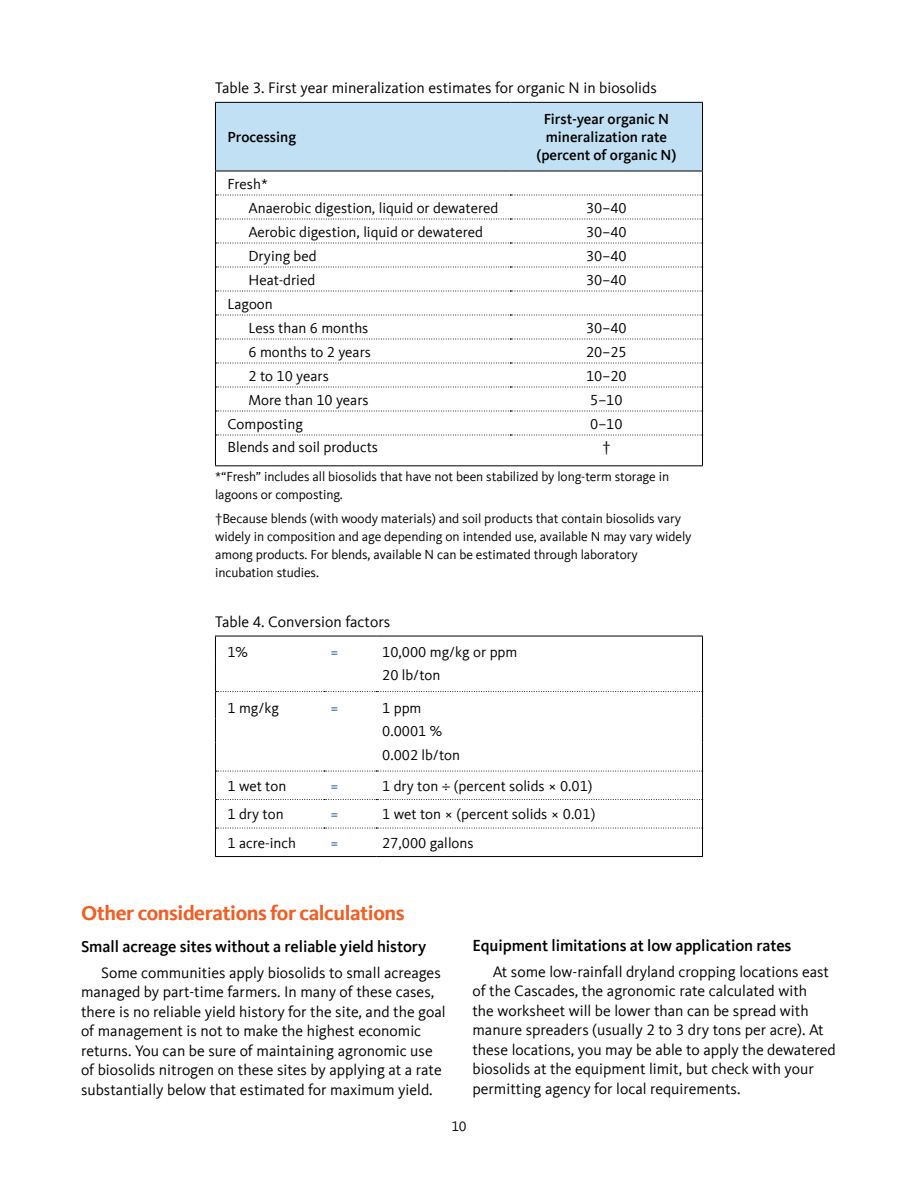
<style>
.page{position:relative;width:918px;height:1188px;background:#fff}
.page>*{position:absolute;margin:0;border:0;box-sizing:border-box;transform-origin:0 0}
.Subhead_1{font:700 21px "Kievit Offc";letter-spacing:-.02em;color:#f15d22}
.Subhead_3{font:500 16.5px "Kievit Offc";letter-spacing:-.005em;color:#000}
.Body_text{font:15.75px/19.5px "Kievit Offc";color:#000}
.t1{font:15px/24px "Kievit Offc";color:#000}
.t2{font:500 15px/18px "Kievit Offc";color:#000;text-align:center}
.t3{font:15px "Kievit Offc";color:#215e9e}
.t4{font:14.25px "Kievit Offc";color:#000}
.t5{font:13.5px/18px "Kievit Offc";letter-spacing:-.005em;color:#000}
</style>
<div class="page">
<hr style="left:510px;top:465px;width:193px;height:1px;background:#000">
<hr style="left:702px;top:435px;width:1px;height:30px;background:#000">
<hr style="left:215px;top:435px;width:1px;height:30px;background:#000">
<hr style="left:215px;top:465px;width:295px;height:1px;background:#000">
<svg style="left:215px;top:102px;width:488px;height:334px"></svg>
<hr style="left:215px;top:856px;width:109px;height:1px;background:#000">
<hr style="left:324px;top:856px;width:52px;height:1px;background:#000">
<hr style="left:376px;top:856px;width:327px;height:1px;background:#000">
<svg style="left:215px;top:636px;width:488px;height:220px"></svg>
<p class="Body_text" style="left:215px;top:78px;width:443px">Table 3. First year mineralization estimates for organic N in biosolids</p>
<p class="t2" style="left:227px;top:128px;width:70px">Processing</p>
<p class="t2" style="left:536px;top:110px;width:142px">First-year organic N mineralization rate (percent of organic N)</p>
<p class="t1" style="left:248px;top:172px;width:251px;text-indent:-21px">Fresh*<br>Anaerobic digestion, liquid or dewatered</p>
<p class="t1" style="left:586px;top:196px;width:42px">30–40</p>
<p class="t1" style="left:248px;top:220px;width:236px">Aerobic digestion, liquid or dewatered</p>
<p class="t1" style="left:586px;top:220px;width:42px">30–40</p>
<p class="t1" style="left:248px;top:244px;width:70px">Drying bed</p>
<p class="t1" style="left:586px;top:244px;width:42px">30–40</p>
<p class="t1" style="left:248px;top:268px;width:68px">Heat-dried</p>
<p class="t1" style="left:586px;top:268px;width:42px">30–40</p>
<p class="t1" style="left:248px;top:292px;width:121px;text-indent:-21px">Lagoon<br>Less than 6 months</p>
<p class="t1" style="left:586px;top:316px;width:42px">30–40</p>
<p class="t1" style="left:248px;top:340px;width:124px">6 months to 2 years</p>
<p class="t1" style="left:586px;top:340px;width:42px">20–25</p>
<p class="t1" style="left:248px;top:364px;width:82px">2 to 10 years</p>
<p class="t1" style="left:586px;top:364px;width:42px">10–20</p>
<p class="t1" style="left:248px;top:388px;width:122px">More than 10 years</p>
<p class="t1" style="left:590px;top:388px;width:34px">5–10</p>
<p class="t1" style="left:227px;top:412px;width:77px">Composting</p>
<p class="t1" style="left:590px;top:412px;width:34px">0–10</p>
<p class="t1" style="left:227px;top:436px;width:152px">Blends and soil products</p>
<p class="t1" style="left:602px;top:436px;width:10px">†</p>
<p class="t5" style="left:215px;top:468px;width:456px">*“Fresh” includes all biosolids that have not been stabilized by long-term storage in lagoons or composting.</p>
<p class="t5" style="left:215px;top:510px;width:478px">†Because blends (with woody materials) and soil products that contain biosolids vary widely in composition and age depending on intended use, available N may vary widely among products. For blends, available N can be estimated through laboratory incubation studies.</p>
<p class="Body_text" style="left:215px;top:612px;width:177px">Table 4. Conversion factors</p>
<p class="t1" style="left:227px;top:640px;width:22px">1%</p>
<p class="t3" style="left:330px;top:644px;width:10px">=</p>
<p class="t1" style="left:382px;top:641px;width:137px;line-height:23.4px">10,000 mg/kg or ppm<br>20 lb/ton</p>
<p class="t1" style="left:227px;top:696px;width:53px">1 mg/kg</p>
<p class="t3" style="left:330px;top:699px;width:10px">=</p>
<p class="t1" style="left:382px;top:696px;width:79px">1 ppm<br>0.0001 %<br>0.002 lb/ton</p>
<p class="t1" style="left:227px;top:774px;width:60px">1 wet ton</p>
<p class="t3" style="left:330px;top:778px;width:10px">=</p>
<p class="t1" style="left:382px;top:774px;width:212px">1 dry ton ÷ (percent solids × 0.01)</p>
<p class="t1" style="left:227px;top:803px;width:58px">1 dry ton</p>
<p class="t3" style="left:330px;top:806px;width:10px">=</p>
<p class="t1" style="left:382px;top:803px;width:215px">1 wet ton × (percent solids × 0.01)</p>
<p class="t1" style="left:227px;top:831px;width:70px">1 acre-inch</p>
<p class="t3" style="left:330px;top:835px;width:10px">=</p>
<p class="t1" style="left:382px;top:831px;width:93px">27,000 gallons</p>
<h2 class="Subhead_1" style="left:81px;top:901px;width:325px">Other considerations for calculations</h2>
<p class="Subhead_3" style="left:81px;top:937px;width:347px">Small acreage sites without a reliable yield history</p>
<p class="Body_text" style="left:81px;top:963px;width:366px;text-indent:20px">Some communities apply biosolids to small acreages managed by part-time farmers. In many of these cases, there is no reliable yield history for the site, and the goal of management is not to make the highest economic returns. You can be sure of maintaining agronomic use of biosolids nitrogen on these sites by applying at a rate substantially below that estimated for maximum yield.</p>
<p class="Subhead_3" style="left:472px;top:936px;width:320px">Equipment limitations at low application rates</p>
<p class="Body_text" style="left:472px;top:962px;width:365px;text-indent:20px">At some low-rainfall dryland cropping locations east of the Cascades, the agronomic rate calculated with<br>the worksheet will be lower than can be spread with manure spreaders (usually 2 to 3 dry tons per acre). At these locations, you may be able to apply the dewatered biosolids at the equipment limit, but check with your permitting agency for local requirements.</p>
<p class="t4" style="left:451px;top:1119px;width:17px">10</p>
</div>
